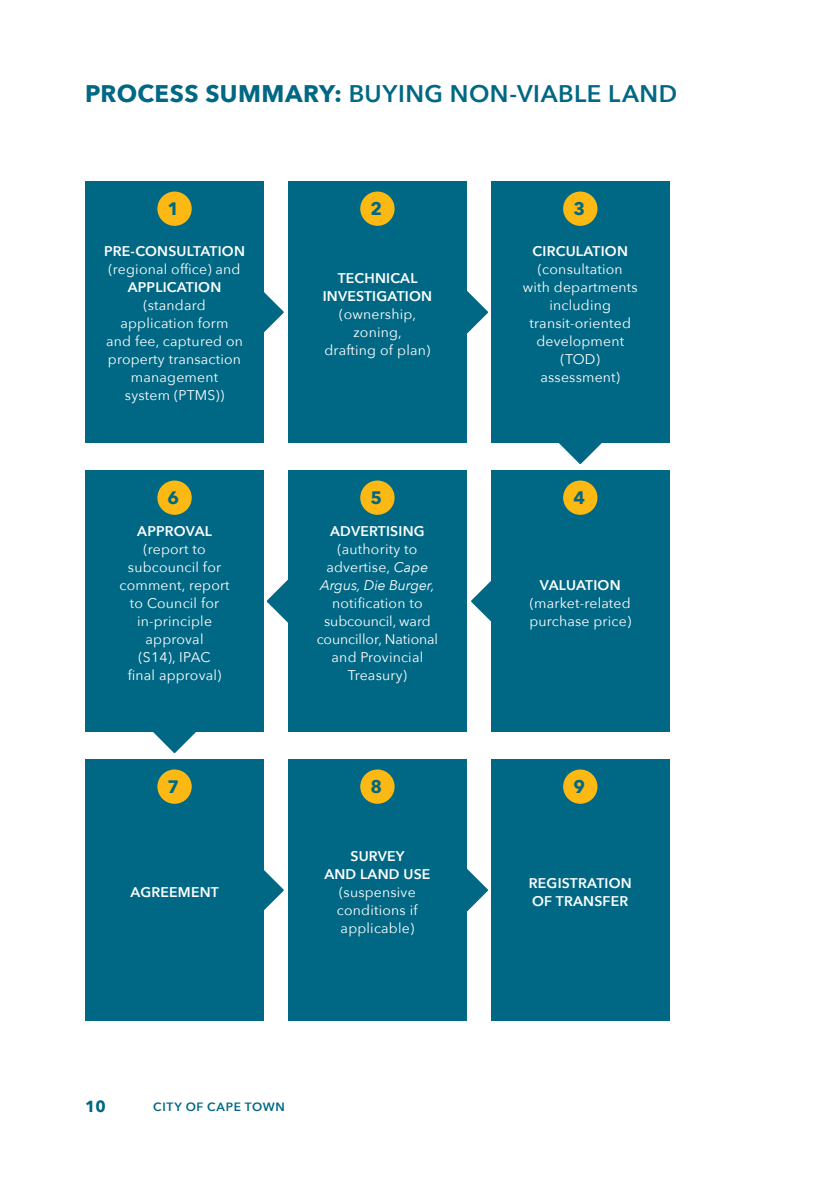
<style>
.page{position:relative;width:840px;height:1191px;background:#fff}
.page>*{position:absolute;margin:0;border:0;box-sizing:border-box;transform-origin:0 0}
.t1{font:600 24px "Avenir Next";letter-spacing:.02em;color:#006884}
.t2{font:700 18px "Avenir Next";color:#006884}
.t3{font:700 16px "Avenir Next";color:#006884}
.t4{font:14px/18px "Avenir Next";letter-spacing:.015em;color:#fff;text-align:center}
.t5{font:600 14px/18px "Avenir Next";letter-spacing:.015em;color:#fff;text-align:center}
.t6{font:14px/18px "Avenir Next";letter-spacing:-.005em;color:#fff;text-align:center}
.t7{font:600 12px "Avenir Next";letter-spacing:.06em;color:#006884}
.s1{font-weight:700}
.s2{font-style:italic}
</style>
<div class="page">
<svg style="left:264px;top:292px;width:19px;height:41px"></svg>
<svg style="left:264px;top:870px;width:19px;height:41px"></svg>
<svg style="left:471px;top:582px;width:19px;height:39px"></svg>
<svg style="left:466px;top:289px;width:21px;height:46px"></svg>
<svg style="left:559px;top:443px;width:43px;height:21px"></svg>
<svg style="left:153px;top:732px;width:43px;height:21px"></svg>
<svg style="left:466px;top:867px;width:21px;height:46px"></svg>
<svg style="left:267px;top:579px;width:21px;height:44px"></svg>
<div style="left:85px;top:181px;width:179px;height:262px;background:#006884"></div>
<div style="left:288px;top:181px;width:178px;height:262px;background:#006884"></div>
<div style="left:490px;top:181px;width:179px;height:262px;background:#006884"></div>
<div style="left:85px;top:470px;width:179px;height:262px;background:#006884"></div>
<div style="left:288px;top:470px;width:178px;height:262px;background:#006884"></div>
<div style="left:490px;top:470px;width:179px;height:262px;background:#006884"></div>
<div style="left:85px;top:759px;width:179px;height:261px;background:#006884"></div>
<div style="left:288px;top:759px;width:178px;height:261px;background:#006884"></div>
<div style="left:490px;top:759px;width:179px;height:261px;background:#006884"></div>
<div style="left:157px;top:191px;width:35px;height:35px;background:#fdb913;border-radius:50%"></div>
<div style="left:157px;top:480px;width:35px;height:35px;background:#fdb913;border-radius:50%"></div>
<div style="left:157px;top:769px;width:35px;height:35px;background:#fdb913;border-radius:50%"></div>
<div style="left:360px;top:191px;width:34px;height:35px;background:#fdb913;border-radius:50%"></div>
<div style="left:360px;top:480px;width:34px;height:35px;background:#fdb913;border-radius:50%"></div>
<div style="left:360px;top:769px;width:34px;height:35px;background:#fdb913;border-radius:50%"></div>
<div style="left:563px;top:191px;width:34px;height:35px;background:#fdb913;border-radius:50%"></div>
<div style="left:563px;top:480px;width:34px;height:35px;background:#fdb913;border-radius:50%"></div>
<div style="left:563px;top:769px;width:34px;height:35px;background:#fdb913;border-radius:50%"></div>
<h1 class="t1" style="left:85px;top:73px;width:593px"><span class="s1">PROCESS SUMMARY:</span> BUYING NON-VIABLE LAND</h1>
<p class="t2" style="left:167px;top:193px;width:13px">1</p>
<p class="t2" style="left:370px;top:193px;width:13px">2</p>
<p class="t2" style="left:573px;top:193px;width:13px">3</p>
<p class="t5" style="left:104px;top:242px;width:142px">PRE-CONSULTATION</p>
<p class="t4" style="left:108px;top:260px;width:133px">(regional office) and</p>
<p class="t5" style="left:128px;top:278px;width:95px">APPLICATION</p>
<p class="t4" style="left:106px;top:296px;width:138px">(standard application form<br>and fee, captured on property transaction management<br>system (PTMS))</p>
<p class="t5" style="left:322px;top:269px;width:111px">TECHNICAL<br>INVESTIGATION</p>
<p class="t4" style="left:324px;top:305px;width:107px">(ownership, zoning,<br>drafting of plan)</p>
<p class="t5" style="left:532px;top:242px;width:97px">CIRCULATION</p>
<p class="t4" style="left:522px;top:260px;width:116px">(consultation with departments including transit-oriented development (TOD) assessment)</p>
<p class="t2" style="left:167px;top:482px;width:13px">6</p>
<p class="t2" style="left:370px;top:482px;width:13px">5</p>
<p class="t2" style="left:573px;top:482px;width:13px">4</p>
<p class="t5" style="left:137px;top:522px;width:76px">APPROVAL</p>
<p class="t4" style="left:119px;top:539px;width:112px">(report to subcouncil for comment, report to Council for in-principle approval<br>(S14), IPAC<br>final approval)</p>
<p class="t5" style="left:330px;top:522px;width:96px">ADVERTISING</p>
<p class="t4" style="left:320px;top:539px;width:116px">(authority to advertise, <span class="s2">Cape<br>Argus, Die Burger,</span></p>
<p class="t6" style="left:316px;top:593px;width:123px">notification to subcouncil, ward councillor, National and Provincial<br>Treasury)</p>
<p class="t5" style="left:539px;top:576px;width:82px">VALUATION</p>
<p class="t4" style="left:529px;top:593px;width:103px;text-align:left">(market-related purchase price)</p>
<p class="t2" style="left:167px;top:771px;width:13px">7</p>
<p class="t2" style="left:370px;top:771px;width:13px">8</p>
<p class="t2" style="left:573px;top:771px;width:13px">9</p>
<p class="t5" style="left:130px;top:883px;width:90px">AGREEMENT</p>
<p class="t5" style="left:324px;top:847px;width:108px">SURVEY<br>AND LAND USE</p>
<p class="t4" style="left:337px;top:882px;width:82px;text-align:left">(suspensive conditions if applicable)</p>
<p class="t5" style="left:528px;top:874px;width:104px;text-align:left">REGISTRATION<br>OF TRANSFER</p>
<p class="t3" style="left:85px;top:1092px;width:22px">10</p>
<p class="t7" style="left:153px;top:1096px;width:133px">CITY OF CAPE TOWN</p>
</div>
